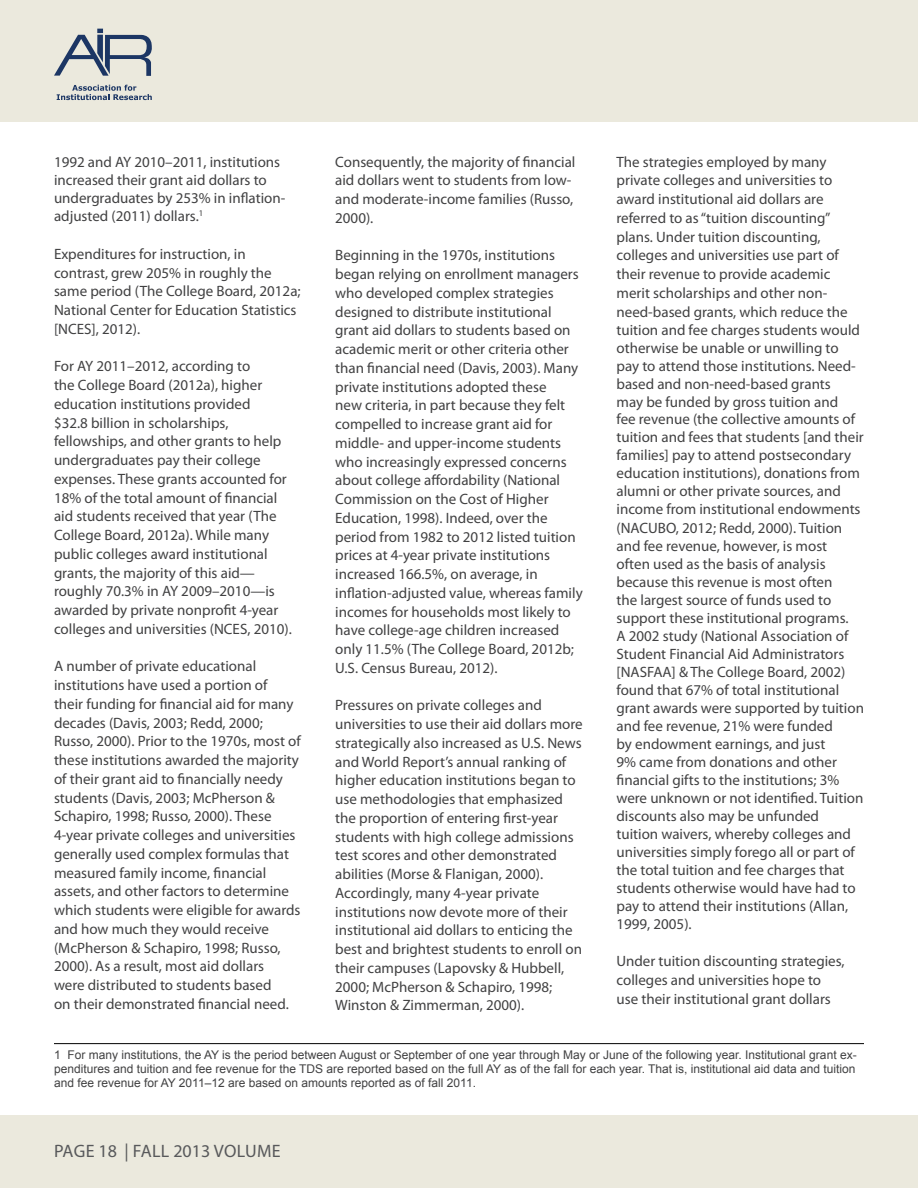
<style>
.page{position:relative;width:918px;height:1188px;background:#fff}
.page>*{position:absolute;margin:0;border:0;box-sizing:border-box;transform-origin:0 0}
.t1{font:18px "Myriad Pro";color:#58595b}
.t2{font:15px/18.8px "Myriad Pro";color:#414142}
.t3{font:12px/14.4px "Arial";color:#414142;text-align:justify}
</style>
<div class="page">
<div style="left:0;top:0;width:918px;height:122px;background:#ebe9dd"></div>
<div style="left:0;top:1115px;width:918px;height:73px;background:#ebe9dd"></div>
<svg style="left:54px;top:29px;width:98px;height:47px"></svg>
<svg style="left:57px;top:85px;width:95px;height:15px"></svg>
<hr style="left:54px;top:1043px;width:810px;height:1px;background:#000">
<p class="t2" style="left:54px;top:152px;width:233px;line-height:18.3px">1992 and AY 2010–2011, institutions increased their grant aid dollars to undergraduates by 253% in inflation&shy;adjusted (2011) dollars.<sup>1</sup></p>
<p class="t2" style="left:54px;top:244px;width:248px">Expenditures for instruction, in contrast, grew 205% in roughly the same period (The College Board, 2012a; National Center for Education Statistics [NCES], 2012).</p>
<p class="t2" style="left:54px;top:357px;width:239px">For AY 2011–2012, according to<br>the College Board (2012a), higher education institutions provided<br>$32.8 billion in scholarships, fellowships, and other grants to help undergraduates pay their college expenses. These grants accounted for 18% of the total amount of financial aid students received that year (The College Board, 2012a). While many public colleges award institutional grants, the majority of this aid— roughly 70.3% in AY 2009–2010—is awarded by private nonprofit 4-year colleges and universities (NCES, 2010).</p>
<p class="t2" style="left:54px;top:657px;width:248px">A number of private educational institutions have used a portion of<br>their funding for financial aid for many decades (Davis, 2003; Redd, 2000; Russo, 2000). Prior to the 1970s, most of these institutions awarded the majority of their grant aid to financially needy students (Davis, 2003; McPherson &amp; Schapiro, 1998; Russo, 2000). These 4-year private colleges and universities generally used complex formulas that measured family income, financial assets, and other factors to determine which students were eligible for awards and how much they would receive (McPherson &amp; Schapiro, 1998; Russo, 2000). As a result, most aid dollars<br>were distributed to students based<br>on their demonstrated financial need.</p>
<p class="t2" style="left:335px;top:152px;width:242px">Consequently, the majority of financial aid dollars went to students from low&shy;and moderate-income families (Russo,<br>2000).</p>
<p class="t2" style="left:335px;top:246px;width:249px">Beginning in the 1970s, institutions began relying on enrollment managers who developed complex strategies designed to distribute institutional grant aid dollars to students based on academic merit or other criteria other than financial need (Davis, 2003). Many private institutions adopted these<br>new criteria, in part because they felt compelled to increase grant aid for middle- and upper-income students who increasingly expressed concerns about college affordability (National Commission on the Cost of Higher Education, 1998). Indeed, over the period from 1982 to 2012 listed tuition prices at 4-year private institutions increased 166.5%, on average, in inflation-adjusted value, whereas family incomes for households most likely to have college-age children increased only 11.5% (The College Board, 2012b; U.S. Census Bureau, 2012).</p>
<p class="t2" style="left:335px;top:696px;width:249px">Pressures on private colleges and universities to use their aid dollars more strategically also increased as U.S. News and World Report’s annual ranking of higher education institutions began to use methodologies that emphasized the proportion of entering first-year students with high college admissions test scores and other demonstrated abilities (Morse &amp; Flanigan, 2000).<br>Accordingly, many 4-year private institutions now devote more of their institutional aid dollars to enticing the best and brightest students to enroll on their campuses (Lapovsky &amp; Hubbell, 2000; McPherson &amp; Schapiro, 1998; Winston &amp; Zimmerman, 2000).</p>
<p class="t2" style="left:616px;top:152px;width:249px;line-height:18.1px">The strategies employed by many private colleges and universities to award institutional aid dollars are referred to as “tuition discounting” plans. Under tuition discounting, colleges and universities use part of their revenue to provide academic merit scholarships and other non&shy;need-based grants, which reduce the tuition and fee charges students would otherwise be unable or unwilling to pay to attend those institutions. Need&shy;based and non-need-based grants<br>may be funded by gross tuition and<br>fee revenue (the collective amounts of tuition and fees that students [and their families] pay to attend postsecondary education institutions), donations from alumni or other private sources, and income from institutional endowments (NACUBO, 2012; Redd, 2000). Tuition and fee revenue, however, is most often used as the basis of analysis because this revenue is most often<br>the largest source of funds used to support these institutional programs.<br>A 2002 study (National Association of Student Financial Aid Administrators [NASFAA] &amp; The College Board, 2002) found that 67% of total institutional grant awards were supported by tuition and fee revenue, 21% were funded<br>by endowment earnings, and just<br>9% came from donations and other financial gifts to the institutions; 3% were unknown or not identified. Tuition discounts also may be unfunded tuition waivers, whereby colleges and universities simply forego all or part of the total tuition and fee charges that students otherwise would have had to pay to attend their institutions (Allan, 1999, 2005).</p>
<p class="t2" style="left:616px;top:951px;width:230px">Under tuition discounting strategies, colleges and universities hope to use their institutional grant dollars</p>
<p class="t3" style="left:54px;top:1047px;width:804px">1 For many institutions, the AY is the period between August or September of one year through May or June of the following year. Institutional grant ex&shy;penditures and tuition and fee revenue for the TDS are reported based on the full AY as of the fall for each year. That is, institutional aid data and tuition and fee revenue for AY 2011–12 are based on amounts reported as of fall 2011.</p>
<p class="t1" style="left:54px;top:1139px;width:20px">Page</p>
<p class="t1" style="left:99px;top:1139px;width:138px">18 | FALL 2013 volume</p>
</div>
